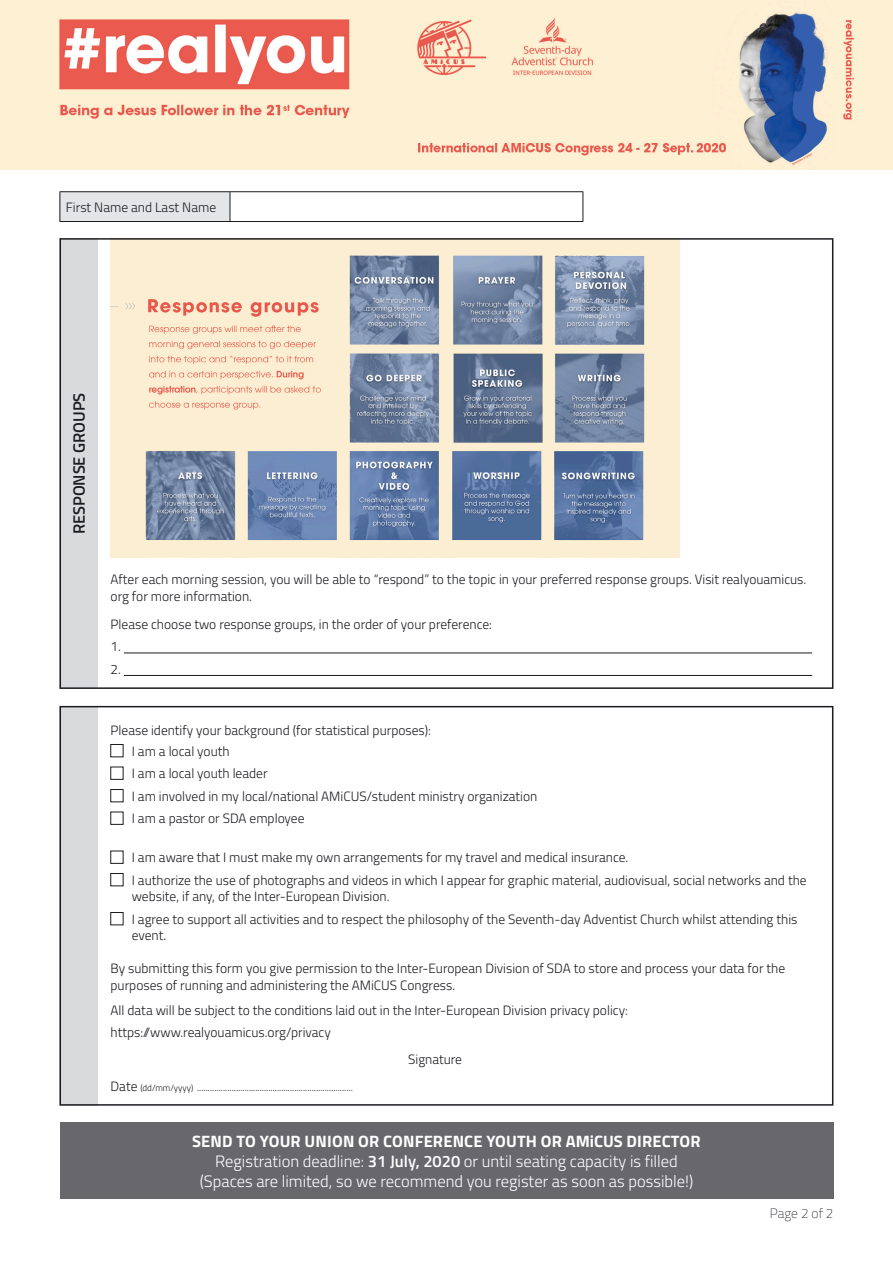
<style>
.page{position:relative;width:893px;height:1263px;background:#fff}
.page>*{position:absolute;margin:0;border:0;box-sizing:border-box;transform-origin:0 0}
.t1{font:300 16.5px "Titillium";color:#fff}
.t2{font:700 16.5px "Titillium";letter-spacing:.01em;color:#fff}
.t3{font:600 16.5px "Titillium";letter-spacing:-.005em;color:#1b1c20}
.t4{font:300 13.5px/16.5px "Titillium";color:#1b1c20}
.t5{font:100 13.5px "Titillium";color:#1b1c20}
.t6{font:300 10.5px "Titillium";color:#1b1c20}
.s1{font-size:13.5px}
.s2{font-size:9px}
.s3{font-weight:600}
</style>
<div class="page">
<img style="left:111px;top:241px;width:568px;height:317px">
<img style="left:0;top:0;width:893px;height:170px">
<div style="left:60px;top:1123px;width:773px;height:76px;background:#68676c"></div>
<div style="left:60px;top:192px;width:170px;height:29px;background:#e3e5e6"></div>
<hr style="left:60px;top:191px;width:170px;height:1px;background:#1b1c20">
<svg style="left:60px;top:192px;width:1px;height:29px"></svg>
<hr style="left:230px;top:191px;width:353px;height:1px;background:#1b1c20">
<svg style="left:230px;top:192px;width:1px;height:29px"></svg>
<svg style="left:583px;top:192px;width:1px;height:29px"></svg>
<hr style="left:60px;top:221px;width:170px;height:1px;background:#1b1c20">
<hr style="left:230px;top:221px;width:353px;height:1px;background:#1b1c20">
<div style="left:60px;top:706px;width:38px;height:400px;background:#d8dadc"></div>
<div style="left:111px;top:744px;width:12px;height:13px;border:1px solid #1b1c20"></div>
<div style="left:111px;top:789px;width:12px;height:13px;border:1px solid #1b1c20"></div>
<div style="left:111px;top:873px;width:12px;height:13px;border:1px solid #1b1c20"></div>
<div style="left:111px;top:912px;width:12px;height:13px;border:1px solid #1b1c20"></div>
<div style="left:60px;top:706px;width:773px;height:400px;border:2px solid #1b1c20"></div>
<div style="left:60px;top:238px;width:38px;height:451px;background:#d8dadc"></div>
<hr style="left:124px;top:653px;width:688px;height:1px;background:#1b1c20">
<hr style="left:124px;top:675px;width:688px;height:1px;background:#1b1c20">
<div style="left:60px;top:238px;width:773px;height:451px;border:2px solid #1b1c20"></div>
<p class="t4" style="left:66px;top:198px;width:152px">First Name and Last Name</p>
<p class="t3" style="left:67px;top:534px;width:143px;rotate:-90deg">RESPONSE GROUPS</p>
<p class="t4" style="left:111px;top:571px;width:697px">After each morning session, you will be able to “respond” to the topic in your preferred response groups. Visit realyouamicus. org for more information.</p>
<p class="t4" style="left:111px;top:615px;width:383px">Please choose two response groups, in the order of your preference:</p>
<p class="t4" style="left:111px;top:638px;width:12px">1.</p>
<p class="t4" style="left:111px;top:660px;width:12px">2.</p>
<p class="t4" style="left:111px;top:721px;width:322px">Please identify your background (for statistical purposes):</p>
<p class="t4" style="left:132px;top:742px;width:99px">I am a local youth</p>
<p class="t4" style="left:132px;top:764px;width:137px">I am a local youth leader</p>
<p class="t4" style="left:132px;top:787px;width:407px">I am involved in my local/national AMiCUS/student ministry organization</p>
<p class="t4" style="left:132px;top:809px;width:174px">I am a pastor or SDA employee</p>
<p class="t4" style="left:132px;top:848px;width:498px">I am aware that I must make my own arrangements for my travel and medical insurance.</p>
<p class="t4" style="left:132px;top:871px;width:676px">I authorize the use of photographs and videos in which I appear for graphic material, audiovisual, social networks and the website, if any, of the Inter-European Division.</p>
<p class="t4" style="left:132px;top:910px;width:667px">I agree to support all activities and to respect the philosophy of the Seventh-day Adventist Church whilst attending this event.</p>
<p class="t4" style="left:111px;top:959px;width:676px">By submitting this form you give permission to the Inter-European Division of SDA to store and process your data for the purposes of running and administering the AMiCUS Congress.</p>
<p class="t4" style="left:111px;top:998px;width:519px;line-height:22.5px">All data will be subject to the conditions laid out in the Inter-European Division privacy policy: https://www.realyouamicus.org/privacy</p>
<p class="t4" style="left:408px;top:1050px;width:55px">Signature</p>
<p class="t6" style="left:111px;top:1079px;width:244px"><span class="s1">Date</span> <span class="s2">(dd/mm/yyyy)</span> ........................................................................</p>
<p class="t2" style="left:192px;top:1129px;width:510px">SEND TO YOUR UNION OR CONFERENCE YOUTH OR AMiCUS DIRECTOR</p>
<p class="t1" style="left:215px;top:1149px;width:464px">Registration deadline: <span class="s3">31 July, 2020</span> or until seating capacity is filled</p>
<p class="t1" style="left:200px;top:1169px;width:495px">(Spaces are limited, so we recommend you register as soon as possible!)</p>
<p class="t5" style="left:770px;top:1203px;width:65px">Page 2 of 2</p>
</div>
